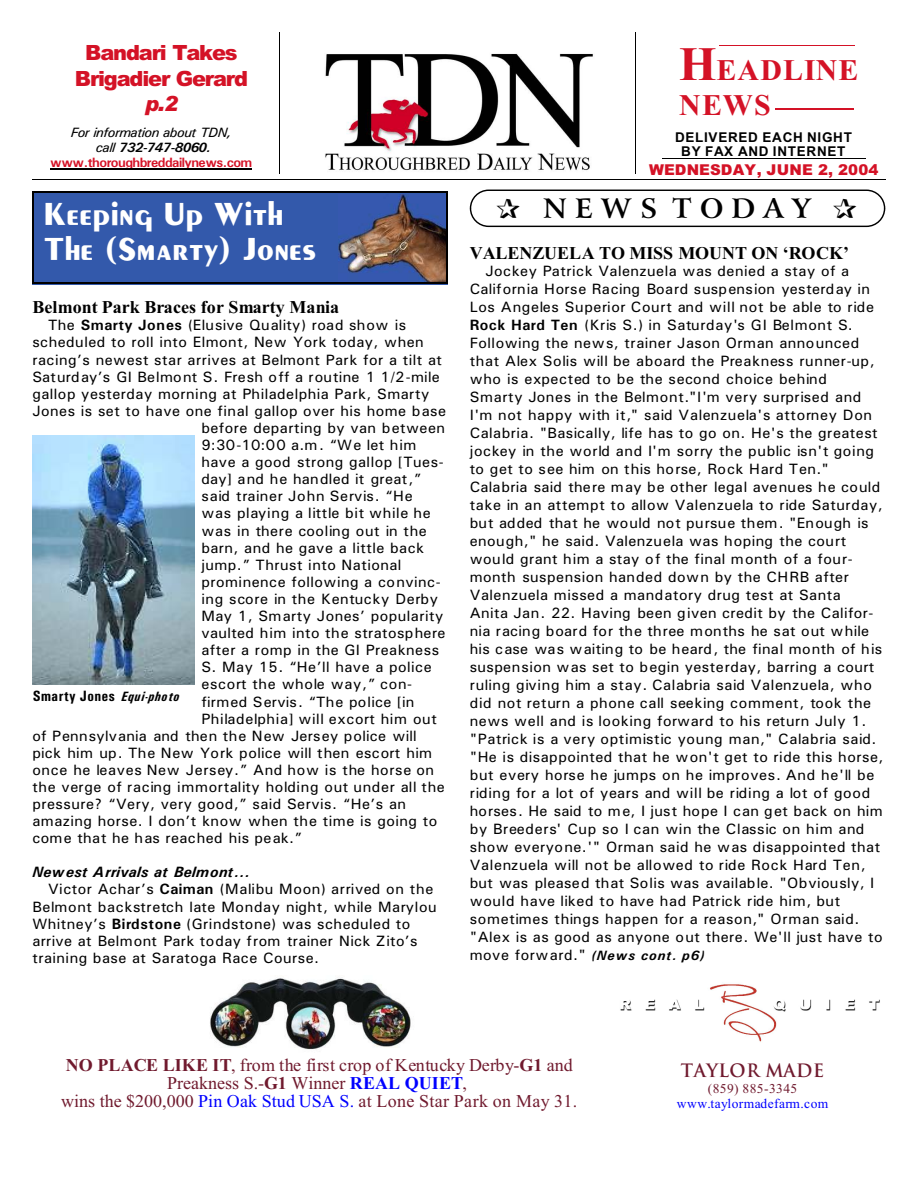
<style>
.page{position:relative;width:918px;height:1188px;background:#fff}
.page>*{position:absolute;margin:0;border:0;box-sizing:border-box;transform-origin:0 0}
.t1{font:700 31.35px/35.8px "Penoir";letter-spacing:.025em;color:#fff}
.t2{font:700 30px/34.5px "Times New Roman";letter-spacing:.035em;color:#d41226}
.t3{font:700 27px "Arrus BT";letter-spacing:.305em;color:#000}
.t4{font:900 21px/25.2px "Arial";letter-spacing:-.055em;color:#d41226;text-align:center}
.t5{font:italic 900 21px "Arial";color:#d41226}
.t6{font:18px/18.1px "Times New Roman";letter-spacing:.005em;color:#701a2e;text-align:center}
.t7{font:700 18px "Times New Roman";letter-spacing:.005em;color:#000}
.t8{font:700 18px "Trajan";letter-spacing:.005em;color:#701a2e}
.t9{font:15px/18px "Univers";letter-spacing:.03em;color:#000}
.t10{font:15px "Univers";letter-spacing:.01em;color:#000}
.t11{font:italic 700 15px "Univers";letter-spacing:.02em;color:#000}
.t12{font:15px "Univers";letter-spacing:.055em;color:#000}
.t13{font:700 15px "Univers Condensed";letter-spacing:.03em;color:#000}
.t14{font:900 15px "Arial";letter-spacing:.005em;color:#d41226}
.t15{font:700 13.5px/15px "Univers";letter-spacing:-.04em;color:#d41226;text-align:center}
.t16{font:700 13.5px/13.8px "Arial";letter-spacing:.055em;color:#000;text-align:center}
.t17{font:13.5px "Times New Roman";letter-spacing:.035em;color:#00f}
.t18{font:13.5px "Times New Roman";letter-spacing:.035em;color:#701a2e}
.s1{font-size:48px}
.s2{font-weight:400;font-style:italic;color:#000}
.s3{font-style:italic;color:#000}
.s4{font-weight:700}
.s5{font-style:italic;font-size:13.5px}
.s6{font-weight:700;font-style:italic;font-size:13.5px}
.s7{font-weight:700;color:#00f}
.s8{color:#00f}
</style>
<div class="page">
<img style="left:210px;top:977px;width:201px;height:73px">
<img style="left:325px;top:53px;width:268px;height:118px">
<hr style="left:50px;top:169px;width:201px;height:1px;background:#000">
<hr style="left:662px;top:158px;width:204px;height:1px;background:#000">
<hr style="left:719px;top:45px;width:136px;height:1px;background:#d41226">
<hr style="left:776px;top:109px;width:78px;height:1px;background:#d41226">
<hr style="left:32px;top:179px;width:853px;height:1px;background:#000">
<hr style="left:280px;top:32px;width:1px;height:142px;background:#000">
<hr style="left:635px;top:32px;width:1px;height:142px;background:#000">
<div style="left:32px;top:191px;width:416px;height:93px;background:#3359ab"></div>
<img style="left:339px;top:194px;width:108px;height:89px">
<hr style="left:32px;top:191px;width:2px;height:93px;background:#000">
<hr style="left:447px;top:191px;width:1px;height:93px;background:#000">
<hr style="left:32px;top:191px;width:416px;height:1px;background:#000">
<hr style="left:32px;top:283px;width:416px;height:1px;background:#000">
<img style="left:33px;top:435px;width:162px;height:249px">
<div style="left:470px;top:190px;width:415px;height:37px;border:1px solid #000;border-radius:18px"></div>
<img style="left:620px;top:982px;width:260px;height:60px">
<h3 class="t4" style="left:75px;top:43px;width:175px">Bandari Takes<br>Brigadier Gerard</h3>
<h3 class="t5" style="left:145px;top:95px;width:34px">p.2</h3>
<h2 class="t2" style="left:679px;top:56px;width:181px"><span class="s1">H</span>EADLINE<br>NEWS</h2>
<p class="t15" style="left:50px;top:126px;width:204px"><span class="s2">For information about TDN,<br>call</span> <span class="s3">732-747-8060. </span>www.thoroughbreddailynews.com</p>
<p class="t16" style="left:675px;top:132px;width:178px">DELIVERED EACH NIGHT<br>BY FAX AND INTERNET</p>
<p class="t14" style="left:649px;top:165px;width:231px">WEDNESDAY, JUNE 2, 2004</p>
<h1 class="t1" style="left:44px;top:198px;width:274px">Keeping Up With<br>The (Smarty) Jones</h1>
<p class="t7" style="left:32px;top:301px;width:308px">Belmont Park Braces for Smarty Mania</p>
<p class="t10" style="left:48px;top:320px;width:360px">The <span class="s4">Smarty Jones</span> (Elusive Quality) road show is</p>
<p class="t9" style="left:32px;top:335px;width:393px">scheduled to roll into Elmont, New York today, when</p>
<p class="t9" style="left:32px;top:352px;width:411px">racing’s newest star arrives at Belmont Park for a tilt at</p>
<p class="t10" style="left:32px;top:371px;width:409px">Saturday’s GI Belmont S. Fresh off a routine 1 1/2-mile</p>
<p class="t9" style="left:32px;top:386px;width:398px">gallop yesterday morning at Philadelphia Park, Smarty</p>
<p class="t9" style="left:32px;top:403px;width:415px">Jones is set to have one final gallop over his home base</p>
<p class="t9" style="left:201px;top:420px;width:245px">before departing by van between</p>
<p class="t10" style="left:201px;top:440px;width:216px">9:30-10:00 a.m. “We let him</p>
<p class="t9" style="left:201px;top:454px;width:244px">have a good strong gallop [Tues-</p>
<p class="t9" style="left:201px;top:471px;width:221px">day] and he handled it great,”</p>
<p class="t12" style="left:201px;top:491px;width:213px">said trainer John Servis. “He</p>
<p class="t9" style="left:201px;top:506px;width:231px">was playing a little bit while he</p>
<p class="t9" style="left:201px;top:523px;width:227px">was in there cooling out in the</p>
<p class="t9" style="left:201px;top:540px;width:224px">barn, and he gave a little back</p>
<p class="t9" style="left:201px;top:557px;width:202px">jump.” Thrust into National</p>
<p class="t9" style="left:201px;top:574px;width:241px">prominence following a convinc-</p>
<p class="t9" style="left:201px;top:591px;width:238px">ing score in the Kentucky Derby</p>
<p class="t9" style="left:201px;top:608px;width:244px">May 1, Smarty Jones’ popularity</p>
<p class="t9" style="left:201px;top:625px;width:246px">vaulted him into the stratosphere</p>
<p class="t9" style="left:201px;top:642px;width:239px">after a romp in the GI Preakness</p>
<p class="t9" style="left:201px;top:659px;width:232px">S. May 15. “He’ll have a police</p>
<p class="t9" style="left:201px;top:677px;width:212px">escort the whole way,” con-</p>
<p class="t10" style="left:201px;top:696px;width:214px">firmed Servis. “The police [in</p>
<p class="t9" style="left:201px;top:711px;width:237px">Philadelphia] will excort him out</p>
<p class="t10" style="left:32px;top:730px;width:386px">of Pennsylvania and then the New Jersey police will</p>
<p class="t10" style="left:32px;top:747px;width:401px">pick him up. The New York police will then escort him</p>
<p class="t9" style="left:32px;top:762px;width:403px">once he leaves New Jersey.” And how is the horse on</p>
<p class="t9" style="left:32px;top:779px;width:414px">the verge of racing immortality holding out under all the</p>
<p class="t9" style="left:32px;top:796px;width:375px">pressure? “Very, very good,” said Servis. “He’s an</p>
<p class="t9" style="left:32px;top:813px;width:406px">amazing horse. I don’t know when the time is going to</p>
<p class="t9" style="left:32px;top:830px;width:271px">come that he has reached his peak.”</p>
<p class="t11" style="left:32px;top:867px;width:219px">Newest Arrivals at Belmont...</p>
<p class="t9" style="left:48px;top:882px;width:387px">Victor Achar’s <span class="s4">Caiman</span> (Malibu Moon) arrived on the</p>
<p class="t9" style="left:32px;top:899px;width:406px">Belmont backstretch late Monday night, while Marylou</p>
<p class="t9" style="left:32px;top:916px;width:380px">Whitney’s <span class="s4">Birdstone</span> (Grindstone) was scheduled to</p>
<p class="t9" style="left:32px;top:933px;width:387px">arrive at Belmont Park today from trainer Nick Zito’s</p>
<p class="t9" style="left:32px;top:950px;width:288px">training base at Saratoga Race Course.</p>
<p class="t13" style="left:33px;top:691px;width:148px">Smarty Jones <span class="s5">Equi-photo</span></p>
<h3 class="t3" style="left:543px;top:197px;width:269px">NEWS TODAY</h3>
<p class="t7" style="left:470px;top:247px;width:381px">VALENZUELA TO MISS MOUNT ON ‘ROCK’</p>
<p class="t9" style="left:470px;top:264px;width:415px;text-indent:16px">Jockey Patrick Valenzuela was denied a stay of a California Horse Racing Board suspension yesterday in Los Angeles Superior Court and will not be able to ride <span class="s4">Rock Hard Ten</span> (Kris S.) in Saturday's GI Belmont S.<br>Following the news, trainer Jason Orman announced that Alex Solis will be aboard the Preakness runner-up, who is expected to be the second choice behind Smarty Jones in the Belmont."I'm very surprised and I'm not happy with it," said Valenzuela's attorney Don Calabria. "Basically, life has to go on. He's the greatest jockey in the world and I'm sorry the public isn't going to get to see him on this horse, Rock Hard Ten." Calabria said there may be other legal avenues he could take in an attempt to allow Valenzuela to ride Saturday, but added that he would not pursue them. "Enough is enough," he said. Valenzuela was hoping the court would grant him a stay of the final month of a four&shy;month suspension handed down by the CHRB after Valenzuela missed a mandatory drug test at Santa<br>Anita Jan. 22. Having been given credit by the Califor&shy;nia racing board for the three months he sat out while his case was waiting to be heard, the final month of his suspension was set to begin yesterday, barring a court ruling giving him a stay. Calabria said Valenzuela, who did not return a phone call seeking comment, took the news well and is looking forward to his return July 1. "Patrick is a very optimistic young man," Calabria said. "He is disappointed that he won't get to ride this horse, but every horse he jumps on he improves. And he'll be riding for a lot of years and will be riding a lot of good horses. He said to me, I just hope I can get back on him by Breeders' Cup so I can win the Classic on him and show everyone.'" Orman said he was disappointed that Valenzuela will not be allowed to ride Rock Hard Ten, but was pleased that Solis was available. "Obviously, I would have liked to have had Patrick ride him, but sometimes things happen for a reason," Orman said. "Alex is as good as anyone out there. We'll just have to move forward." <span class="s6">(News cont. p6)</span></p>
<p class="t6" style="left:61px;top:1058px;width:518px"><span class="s4">NO PLACE LIKE IT</span>, from the first crop of Kentucky Derby-<span class="s4">G1</span> and<br>Preakness S.-<span class="s4">G1</span> Winner <span class="s7">REAL QUIET</span>,<br>wins the $200,000 <span class="s8">Pin Oak Stud USA S.</span> at Lone Star Park on May 31.</p>
<p class="t8" style="left:681px;top:1061px;width:145px">TAYLOR MADE</p>
<p class="t18" style="left:708px;top:1083px;width:91px">(859) 885-3345</p>
<p class="t17" style="left:677px;top:1098px;width:153px">www.taylormadefarm.com</p>
</div>
